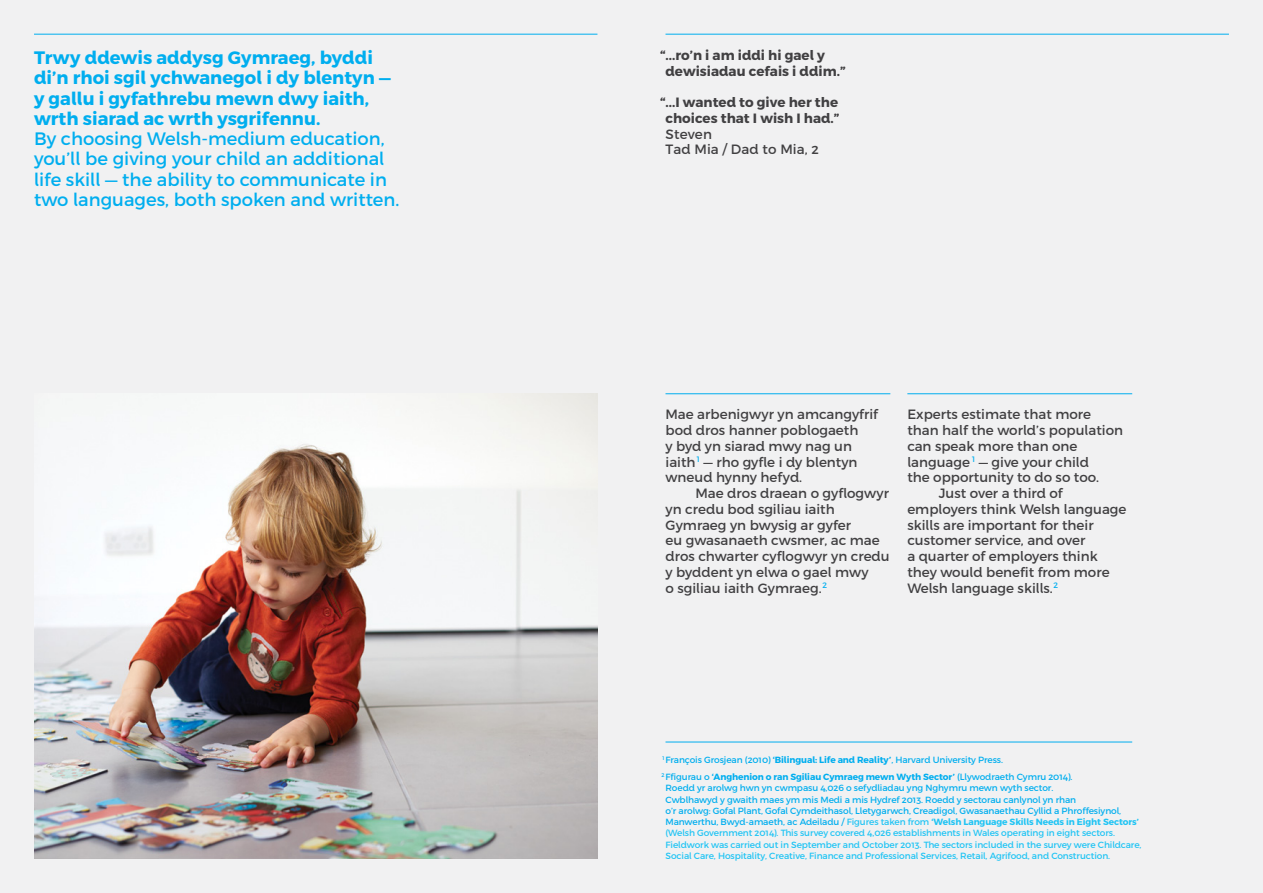
<style>
.page{position:relative;width:1263px;height:893px;background:#f1f1f2}
.page>*{position:absolute;margin:0;border:0;box-sizing:border-box;transform-origin:0 0}
.t1{font:18px/20.2px "Cymraeg";color:#00aeef}
.t2{font:13.5px/15.8px "Cymraeg";color:#414042}
.t3{font:700 13.5px "Cymraeg";color:#414042}
.t4{font:9px/11.2px "Cymraeg";letter-spacing:-.01em;color:#20c4f4}
.t5{font:700 9px "Cymraeg";letter-spacing:-.01em;color:#00aeef}
.t6{font:9px "Cymraeg";letter-spacing:-.01em;color:#00aeef}
.s1{font-weight:700}
.s2{font-family:"Cymraeg Alternates"}
.s3{font-weight:400}
.s4{font-family:"Cymraeg Alternates";font-weight:400}
.s5{color:#00aeef}
.s6{font-family:"Cymraeg Alternates";color:#00aeef}
</style>
<div class="page">
<img style="left:34px;top:394px;width:563px;height:465px">
<hr style="left:34px;top:34px;width:563px;height:1px;background:#00aeef">
<hr style="left:665px;top:34px;width:564px;height:1px;background:#00aeef">
<hr style="left:665px;top:742px;width:467px;height:1px;background:#00aeef">
<hr style="left:665px;top:393px;width:225px;height:1px;background:#00aeef">
<hr style="left:907px;top:393px;width:225px;height:1px;background:#00aeef">
<p class="t1" style="left:34px;top:48px;width:367px"><span class="s1">Trwy ddewis addysg Gymraeg, byddi di’n rhoi sgil ychwanegol i dy blentyn — y gallu i gyfathrebu mewn dwy iaith, wrth siarad ac wrth ysgrifennu.<br></span>By choosing Welsh-medium education, you’ll be giving your child an additional life skill — the ability to communicate in two languages, both spoken and written.</p>
<p class="t3" style="left:660px;top:47px;width:166px">“...ro’n i am iddi hi gael y</p>
<p class="t3" style="left:665px;top:62px;width:182px">dewisiadau cefais i ddim.”</p>
<p class="t3" style="left:660px;top:94px;width:179px">“...I wanted to give her the</p>
<p class="t3" style="left:665px;top:110px;width:175px">choices that I wish I had.”</p>
<p class="t2" style="left:665px;top:126px;width:155px">Steven<br>Tad Mia / Dad to Mia, <span class="s2">2</span></p>
<p class="t2" style="left:665px;top:407px;width:214px">Mae arbenigwyr yn amcangyfrif</p>
<p class="t2" style="left:665px;top:422px;width:194px">bod dros hanner poblogaeth</p>
<p class="t2" style="left:665px;top:438px;width:188px">y byd yn siarad mwy nag un</p>
<p class="t2" style="left:665px;top:454px;width:194px">iaith <sup>1</sup> — rho gyfle i dy blentyn</p>
<p class="t2" style="left:665px;top:470px;width:138px">wneud hynny hefyd.</p>
<p class="t2" style="left:695px;top:485px;width:195px">Mae dros draean o gyflogwyr</p>
<p class="t2" style="left:665px;top:501px;width:171px">yn credu bod sgiliau iaith</p>
<p class="t2" style="left:665px;top:517px;width:187px">Gymraeg yn bwysig ar gyfer</p>
<p class="t2" style="left:665px;top:533px;width:216px">eu gwasanaeth cwsmer, ac mae</p>
<p class="t2" style="left:665px;top:548px;width:226px">dros chwarter cyflogwyr yn credu</p>
<p class="t2" style="left:665px;top:564px;width:204px">y byddent yn elwa o gael mwy</p>
<p class="t2" style="left:665px;top:580px;width:163px">o sgiliau iaith Gymraeg.<sup>2</sup></p>
<p class="t2" style="left:907px;top:407px;width:185px">Experts estimate that more</p>
<p class="t2" style="left:907px;top:422px;width:217px">than half the world’s population</p>
<p class="t2" style="left:907px;top:438px;width:172px">can speak more than one</p>
<p class="t2" style="left:907px;top:454px;width:183px">language <sup>1</sup> — give your child</p>
<p class="t2" style="left:907px;top:470px;width:193px">the opportunity to do so too.</p>
<p class="t2" style="left:939px;top:485px;width:125px">Just over a third of</p>
<p class="t2" style="left:907px;top:501px;width:221px">employers think Welsh language</p>
<p class="t2" style="left:907px;top:517px;width:188px">skills are important for their</p>
<p class="t2" style="left:907px;top:533px;width:180px">customer service, and over</p>
<p class="t2" style="left:907px;top:548px;width:192px">a quarter of employers think</p>
<p class="t2" style="left:907px;top:564px;width:204px">they would benefit from more</p>
<p class="t2" style="left:907px;top:580px;width:152px">Welsh language skills.<sup>2</sup></p>
<p class="t6" style="left:663px;top:755px;width:342px"><sup>1</sup> François Grosjean (<span class="s2">2010</span>) <span class="s1">‘Bilingual: Life and Reality’</span>, Harvard University Press.</p>
<p class="t5" style="left:661px;top:771px;width:412px"><sup>2</sup> <span class="s3">Ffigurau o</span> ‘Anghenion o ran Sgiliau Cymraeg mewn Wyth Sector’ <span class="s3">(Llywodraeth Cymru</span> <span class="s4">2014</span><span class="s3">).</span></p>
<p class="t4" style="left:665px;top:783px;width:477px"><span class="s5">Roedd yr arolwg hwn yn cwmpasu</span> <span class="s6">4,026</span> <span class="s5">o sefydliadau yng Nghymru mewn wyth sector.<br>Cwblhawyd y gwaith maes ym mis Medi a mis Hydref</span> <span class="s6">2013</span><span class="s5">. Roedd y sectorau canlynol yn rhan<br>o’r arolwg: Gofal Plant, Gofal Cymdeithasol, Lletygarwch, Creadigol, Gwasanaethau Cyllid a Phroffesiynol, Manwerthu, Bwyd-amaeth, ac Adeiladu /</span> Figures taken from <span class="s1">‘Welsh Language Skills Needs in Eight Sectors’ </span>(Welsh Government <span class="s2">2014</span>). This survey covered <span class="s2">4,026</span> establishments in Wales operating in eight sectors.<br>Fieldwork was carried out in September and October <span class="s2">2013</span>. The sectors included in the survey were Childcare, Social Care, Hospitality, Creative, Finance and Professional Services, Retail, Agrifood, and Construction.</p>
</div>
